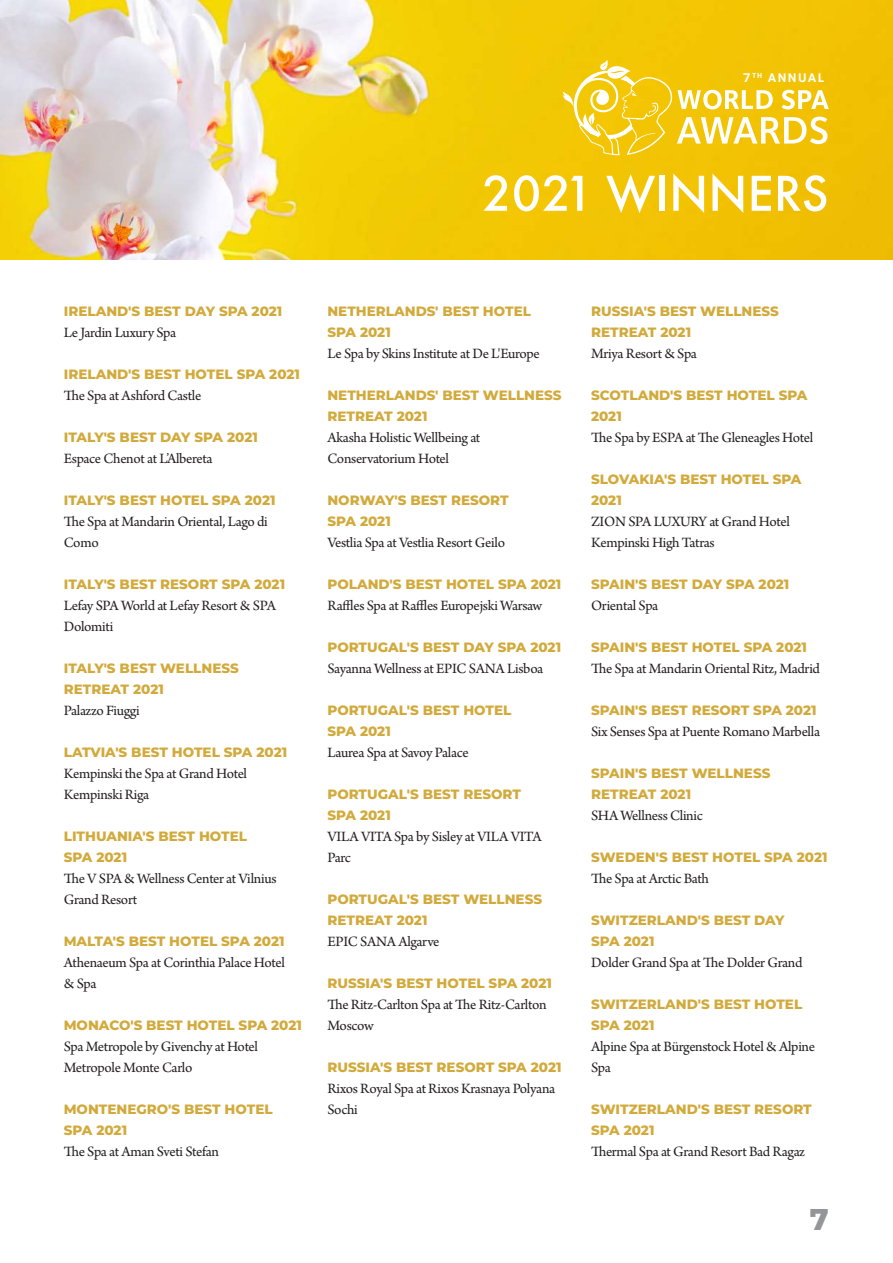
<style>
.page{position:relative;width:893px;height:1263px;background:#fff}
.page>*{position:absolute;margin:0;border:0;box-sizing:border-box;transform-origin:0 0}
.t1{font:500 52.5px "Futura PT";color:#fff}
.t2{font:800 30px "Montserrat";color:#939598}
.t3{font:15px/21px "Arno Pro";letter-spacing:-.025em;color:#231f20}
.t4{font:800 13.5px/21px "Montserrat";color:#d2aa3c}
.t5{font:700 13.05px "Foundry Sterling";letter-spacing:.11em;color:#fff}
</style>
<div class="page">
<img style="left:0;top:0;width:893px;height:259px">
<svg style="left:562px;top:60px;width:267px;height:95px;background:#f4ce32"></svg>
<p class="t5" style="left:742px;top:70px;width:84px">7<sup>TH</sup> ANNUAL</p>
<h1 class="t1" style="left:482px;top:162px;width:349px">2021 WINNERS</h1>
<p class="t4" style="left:64px;top:300px;width:220px">IRELAND'S BEST DAY SPA 2021</p>
<p class="t3" style="left:64px;top:323px;width:114px">Le Jardin Luxury Spa</p>
<p class="t4" style="left:64px;top:363px;width:238px">IRELAND'S BEST HOTEL SPA 2021</p>
<p class="t3" style="left:64px;top:386px;width:139px">The Spa at Ashford Castle</p>
<p class="t4" style="left:64px;top:426px;width:196px">ITALY'S BEST DAY SPA 2021</p>
<p class="t3" style="left:64px;top:449px;width:150px">Espace Chenot at L’Albereta</p>
<p class="t4" style="left:64px;top:489px;width:213px">ITALY'S BEST HOTEL SPA 2021</p>
<p class="t3" style="left:64px;top:512px;width:206px">The Spa at Mandarin Oriental, Lago di<br>Como</p>
<p class="t4" style="left:64px;top:573px;width:223px">ITALY'S BEST RESORT SPA 2021</p>
<p class="t3" style="left:64px;top:596px;width:214px">Lefay SPA World at Lefay Resort &amp; SPA<br>Dolomiti</p>
<p class="t4" style="left:64px;top:657px;width:177px">ITALY'S BEST WELLNESS<br>RETREAT 2021</p>
<p class="t3" style="left:64px;top:701px;width:78px">Palazzo Fiuggi</p>
<p class="t4" style="left:64px;top:741px;width:225px">LATVIA'S BEST HOTEL SPA 2021</p>
<p class="t3" style="left:64px;top:764px;width:185px">Kempinski the Spa at Grand Hotel<br>Kempinski Riga</p>
<p class="t4" style="left:64px;top:825px;width:185px">LITHUANIA'S BEST HOTEL<br>SPA 2021</p>
<p class="t3" style="left:64px;top:869px;width:214px">The V SPA &amp; Wellness Center at Vilnius<br>Grand Resort</p>
<p class="t4" style="left:64px;top:930px;width:222px">MALTA'S BEST HOTEL SPA 2021</p>
<p class="t3" style="left:64px;top:953px;width:223px">Athenaeum Spa at Corinthia Palace Hotel &amp; Spa</p>
<p class="t4" style="left:64px;top:1014px;width:240px">MONACO'S BEST HOTEL SPA 2021</p>
<p class="t3" style="left:64px;top:1037px;width:196px">Spa Metropole by Givenchy at Hotel<br>Metropole Monte Carlo</p>
<p class="t4" style="left:64px;top:1098px;width:210px">MONTENEGRO'S BEST HOTEL<br>SPA 2021</p>
<p class="t3" style="left:64px;top:1142px;width:157px">The Spa at Aman Sveti Stefan</p>
<p class="t4" style="left:327px;top:300px;width:205px">NETHERLANDS' BEST HOTEL<br>SPA 2021</p>
<p class="t3" style="left:327px;top:344px;width:214px">Le Spa by Skins Institute at De L'Europe</p>
<p class="t4" style="left:327px;top:384px;width:236px">NETHERLANDS' BEST WELLNESS<br>RETREAT 2021</p>
<p class="t3" style="left:327px;top:428px;width:154px">Akasha Holistic Wellbeing at<br>Conservatorium Hotel</p>
<p class="t4" style="left:327px;top:489px;width:183px">NORWAY'S BEST RESORT<br>SPA 2021</p>
<p class="t3" style="left:327px;top:533px;width:179px">Vestlia Spa at Vestlia Resort Geilo</p>
<p class="t4" style="left:327px;top:573px;width:235px">POLAND'S BEST HOTEL SPA 2021</p>
<p class="t3" style="left:327px;top:596px;width:216px">Raffles Spa at Raffles Europejski Warsaw</p>
<p class="t4" style="left:327px;top:636px;width:235px">PORTUGAL'S BEST DAY SPA 2021</p>
<p class="t3" style="left:327px;top:659px;width:217px">Sayanna Wellness at EPIC SANA Lisboa</p>
<p class="t4" style="left:327px;top:699px;width:186px">PORTUGAL'S BEST HOTEL<br>SPA 2021</p>
<p class="t3" style="left:327px;top:743px;width:143px">Laurea Spa at Savoy Palace</p>
<p class="t4" style="left:327px;top:783px;width:195px">PORTUGAL'S BEST RESORT<br>SPA 2021</p>
<p class="t3" style="left:327px;top:827px;width:216px">VILA VITA Spa by Sisley at VILA VITA<br>Parc</p>
<p class="t4" style="left:327px;top:888px;width:216px">PORTUGAL'S BEST WELLNESS<br>RETREAT 2021</p>
<p class="t3" style="left:327px;top:932px;width:114px">EPIC SANA Algarve</p>
<p class="t4" style="left:327px;top:972px;width:226px">RUSSIA'S BEST HOTEL SPA 2021</p>
<p class="t3" style="left:327px;top:995px;width:221px">The Ritz-Carlton Spa at The Ritz-Carlton<br>Moscow</p>
<p class="t4" style="left:327px;top:1056px;width:236px">RUSSIA'S BEST RESORT SPA 2021</p>
<p class="t3" style="left:327px;top:1079px;width:229px">Rixos Royal Spa at Rixos Krasnaya Polyana<br>Sochi</p>
<p class="t4" style="left:591px;top:300px;width:189px">RUSSIA'S BEST WELLNESS<br>RETREAT 2021</p>
<p class="t3" style="left:591px;top:344px;width:107px">Mriya Resort &amp; Spa</p>
<p class="t4" style="left:591px;top:384px;width:218px">SCOTLAND'S BEST HOTEL SPA<br>2021</p>
<p class="t3" style="left:591px;top:428px;width:224px">The Spa by ESPA at The Gleneagles Hotel</p>
<p class="t4" style="left:591px;top:468px;width:212px">SLOVAKIA'S BEST HOTEL SPA<br>2021</p>
<p class="t3" style="left:591px;top:512px;width:200px">ZION SPA LUXURY at Grand Hotel<br>Kempinski High Tatras</p>
<p class="t4" style="left:591px;top:573px;width:200px">SPAIN'S BEST DAY SPA 2021</p>
<p class="t3" style="left:591px;top:596px;width:69px">Oriental Spa</p>
<p class="t4" style="left:591px;top:636px;width:217px">SPAIN'S BEST HOTEL SPA 2021</p>
<p class="t3" style="left:591px;top:659px;width:231px">The Spa at Mandarin Oriental Ritz, Madrid</p>
<p class="t4" style="left:591px;top:699px;width:227px">SPAIN'S BEST RESORT SPA 2021</p>
<p class="t3" style="left:591px;top:722px;width:231px">Six Senses Spa at Puente Romano Marbella</p>
<p class="t4" style="left:591px;top:762px;width:181px">SPAIN'S BEST WELLNESS<br>RETREAT 2021</p>
<p class="t3" style="left:591px;top:806px;width:113px">SHA Wellness Clinic</p>
<p class="t4" style="left:591px;top:846px;width:238px">SWEDEN'S BEST HOTEL SPA 2021</p>
<p class="t3" style="left:591px;top:869px;width:119px">The Spa at Arctic Bath</p>
<p class="t4" style="left:591px;top:909px;width:195px">SWITZERLAND'S BEST DAY<br>SPA 2021</p>
<p class="t3" style="left:591px;top:953px;width:213px">Dolder Grand Spa at The Dolder Grand</p>
<p class="t4" style="left:591px;top:993px;width:213px">SWITZERLAND'S BEST HOTEL<br>SPA 2021</p>
<p class="t3" style="left:591px;top:1037px;width:226px">Alpine Spa at Bürgenstock Hotel &amp; Alpine<br>Spa</p>
<p class="t4" style="left:591px;top:1098px;width:222px">SWITZERLAND'S BEST RESORT<br>SPA 2021</p>
<p class="t3" style="left:591px;top:1142px;width:216px">Thermal Spa at Grand Resort Bad Ragaz</p>
<h2 class="t2" style="left:810px;top:1198px;width:20px">7</h2>
</div>
